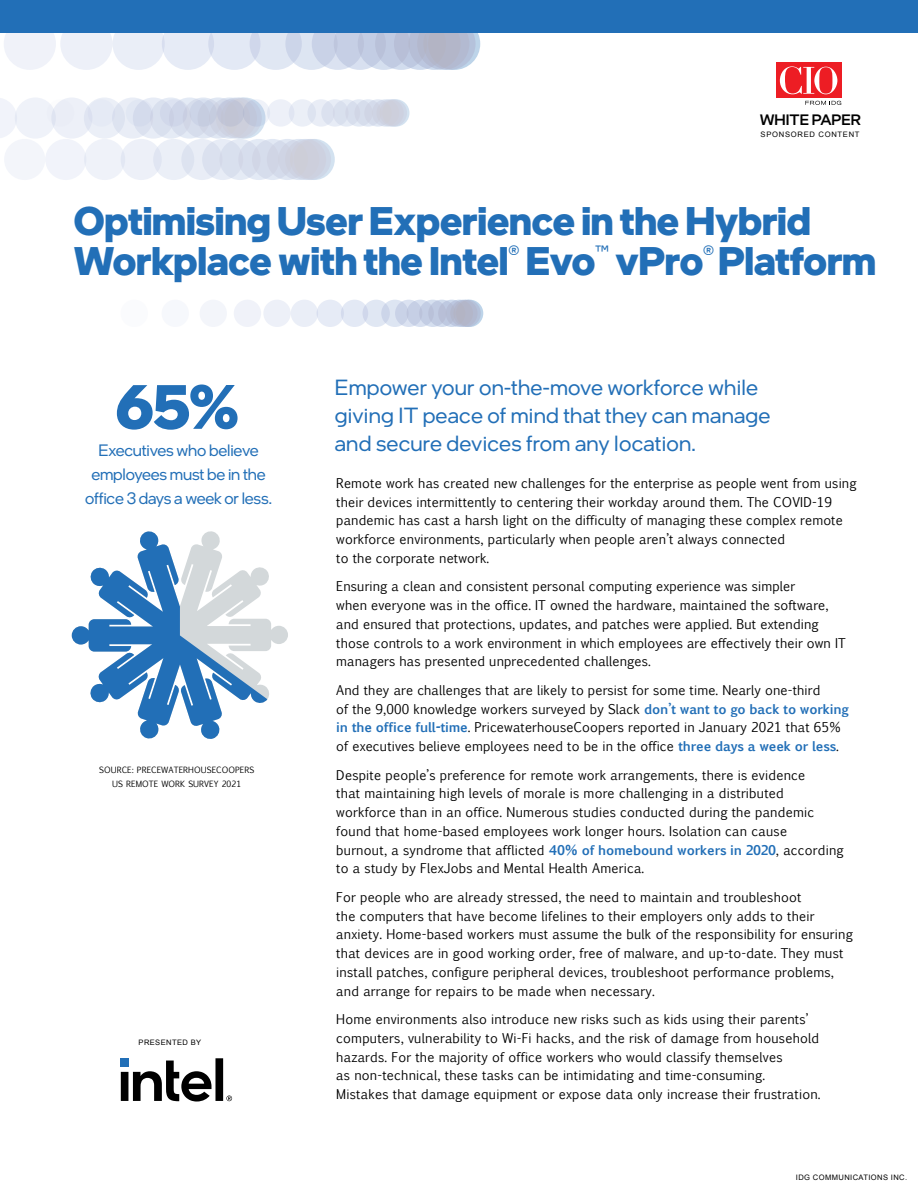
<style>
.page{position:relative;width:918px;height:1188px;background:#fff}
.page>*{position:absolute;margin:0;border:0;box-sizing:border-box;transform-origin:0 0}
.t1{font:700 62.25px "Intel One Display";color:#226fb7}
.head{font:700 39.9px/39.9px "Intel One Display";letter-spacing:-.005em;color:#226fb7}
.deck_1{font:21.9px/27.9px "Intel One Display";letter-spacing:.01em;color:#226fb7}
.t2{font:16.5px/24px "Intel One Display";letter-spacing:-.01em;color:#226fb7;text-align:center}
.head-2{font:500 15.15px "Intel One Display";color:#000}
.Intel_-_Body{font:12.9px/18.8px "Euphemia UCAS";letter-spacing:.015em;color:#000}
.t3{font:8.25px/14.2px "Euphemia UCAS";letter-spacing:.01em;color:#000;text-align:center}
.t4{font:7.5px "Arial";letter-spacing:.05em;color:#000}
.t5{font:7.5px "Arial";letter-spacing:.09em;color:#000}
.s1{font-weight:700;color:#226fb7}
</style>
<div class="page">
<div style="left:776px;top:63px;width:65px;height:35px;background:#ed1d24"></div>
<svg style="left:780px;top:66px;width:57px;height:28px"></svg>
<svg style="left:805px;top:101px;width:36px;height:4px"></svg>
<div style="left:126px;top:99px;width:27px;height:28px;background:#fafafd;border-radius:50%"></div>
<svg style="left:243px;top:99px;width:27px;height:28px"></svg>
<div style="left:267px;top:99px;width:27px;height:28px;background:#edf0f8;border-radius:50%"></div>
<div style="left:289px;top:99px;width:27px;height:28px;background:#ebeff7;border-radius:50%"></div>
<div style="left:307px;top:99px;width:28px;height:28px;background:#e9edf6;border-radius:50%"></div>
<div style="left:321px;top:99px;width:28px;height:28px;background:#dbe1ef;border-radius:50%"></div>
<div style="left:333px;top:99px;width:27px;height:28px;background:#d9e0ee;border-radius:50%"></div>
<div style="left:345px;top:99px;width:28px;height:28px;background:#d7deed;border-radius:50%"></div>
<div style="left:354px;top:99px;width:28px;height:28px;background:#d6ddec;border-radius:50%"></div>
<div style="left:364px;top:99px;width:28px;height:28px;background:linear-gradient(to bottom,#d1d7e7,#d5dbea);border-radius:50%"></div>
<div style="left:372px;top:99px;width:27px;height:28px;background:#cfd4e4;border-radius:50%"></div>
<div style="left:376px;top:99px;width:28px;height:28px;background:#cdd0de;border-radius:50%"></div>
<div style="left:382px;top:99px;width:28px;height:28px;background:linear-gradient(to right,#cac8d2,#d4dfee);border-radius:50%"></div>
<div style="left:263px;top:300px;width:28px;height:27px;background:#edf0f8;border-radius:50%"></div>
<div style="left:234px;top:300px;width:27px;height:27px;background:#f0f2f9;border-radius:50%"></div>
<div style="left:200px;top:300px;width:27px;height:27px;background:#f3f5fa;border-radius:50%"></div>
<div style="left:162px;top:300px;width:27px;height:27px;background:#f6f8fc;border-radius:50%"></div>
<div style="left:121px;top:300px;width:27px;height:27px;background:#fafbfd;border-radius:50%"></div>
<div style="left:291px;top:300px;width:27px;height:27px;background:#eaeef7;border-radius:50%"></div>
<div style="left:317px;top:300px;width:27px;height:27px;background:#e6ebf6;border-radius:50%"></div>
<div style="left:341px;top:300px;width:27px;height:27px;background:#e3e9f5;border-radius:50%"></div>
<svg style="left:363px;top:300px;width:27px;height:27px"></svg>
<svg style="left:381px;top:300px;width:28px;height:27px"></svg>
<svg style="left:395px;top:300px;width:27px;height:27px"></svg>
<svg style="left:407px;top:300px;width:27px;height:27px"></svg>
<svg style="left:419px;top:300px;width:27px;height:27px"></svg>
<svg style="left:428px;top:300px;width:28px;height:27px"></svg>
<svg style="left:438px;top:300px;width:27px;height:27px"></svg>
<div style="left:446px;top:300px;width:27px;height:27px;background:#b6bed6;border-radius:50%"></div>
<div style="left:450px;top:300px;width:28px;height:27px;background:#b4bad1;border-radius:50%"></div>
<div style="left:453px;top:300px;width:28px;height:27px;background:#b3b7cb;border-radius:50%"></div>
<svg style="left:456px;top:300px;width:27px;height:27px"></svg>
<svg style="left:0;top:98px;width:16px;height:40px"></svg>
<div style="left:15px;top:97px;width:41px;height:42px;background:#eff2f9;border-radius:50%"></div>
<div style="left:51px;top:97px;width:41px;height:42px;background:#edf0f8;border-radius:50%"></div>
<div style="left:84px;top:97px;width:41px;height:42px;background:#e5eaf5;border-radius:50%"></div>
<div style="left:112px;top:97px;width:41px;height:42px;background:#e1e7f3;border-radius:50%"></div>
<svg style="left:133px;top:97px;width:41px;height:42px"></svg>
<div style="left:150px;top:97px;width:41px;height:42px;background:#d9e0ee;border-radius:50%"></div>
<svg style="left:169px;top:97px;width:41px;height:42px"></svg>
<svg style="left:183px;top:97px;width:41px;height:42px"></svg>
<svg style="left:198px;top:97px;width:41px;height:42px"></svg>
<div style="left:209px;top:97px;width:41px;height:42px;background:#cfd4e4;border-radius:50%"></div>
<div style="left:216px;top:97px;width:41px;height:42px;background:#c9cede;border-radius:50%"></div>
<div style="left:221px;top:97px;width:41px;height:42px;background:linear-gradient(to bottom,#bfc4d7,#cdd0de);border-radius:50%"></div>
<svg style="left:224px;top:97px;width:41px;height:42px"></svg>
<div style="left:4px;top:139px;width:41px;height:41px;background:#f3f5fa;border-radius:50%"></div>
<div style="left:45px;top:139px;width:41px;height:41px;background:#f1f3fa;border-radius:50%"></div>
<div style="left:84px;top:139px;width:41px;height:41px;background:#eff2f9;border-radius:50%"></div>
<div style="left:121px;top:139px;width:41px;height:41px;background:#edf0f8;border-radius:50%"></div>
<div style="left:153px;top:139px;width:41px;height:41px;background:#ebeff7;border-radius:50%"></div>
<div style="left:181px;top:139px;width:41px;height:41px;background:#e9edf6;border-radius:50%"></div>
<div style="left:202px;top:139px;width:41px;height:41px;background:#dbe1ef;border-radius:50%"></div>
<div style="left:219px;top:139px;width:42px;height:41px;background:#d9e0ee;border-radius:50%"></div>
<div style="left:238px;top:139px;width:41px;height:41px;background:#d7deed;border-radius:50%"></div>
<div style="left:252px;top:139px;width:41px;height:41px;background:#d6ddec;border-radius:50%"></div>
<svg style="left:267px;top:139px;width:41px;height:41px"></svg>
<div style="left:278px;top:139px;width:41px;height:41px;background:#cfd4e4;border-radius:50%"></div>
<div style="left:285px;top:139px;width:41px;height:41px;background:#cdd0de;border-radius:50%"></div>
<div style="left:294px;top:139px;width:41px;height:41px;background:linear-gradient(to right,#cbc9d3,#d1dded);border-radius:50%"></div>
<div style="left:60px;top:18px;width:53px;height:52px;background:#edf0f8;border-radius:50%"></div>
<div style="left:4px;top:18px;width:52px;height:52px;background:#f0f2f9;border-radius:50%"></div>
<div style="left:113px;top:18px;width:52px;height:52px;background:#eaeef7;border-radius:50%"></div>
<div style="left:162px;top:18px;width:52px;height:52px;background:#e6ebf6;border-radius:50%"></div>
<svg style="left:208px;top:18px;width:52px;height:52px"></svg>
<svg style="left:250px;top:18px;width:52px;height:52px"></svg>
<svg style="left:285px;top:18px;width:53px;height:52px"></svg>
<svg style="left:312px;top:18px;width:52px;height:52px"></svg>
<svg style="left:334px;top:18px;width:52px;height:52px"></svg>
<svg style="left:358px;top:18px;width:52px;height:52px"></svg>
<svg style="left:375px;top:18px;width:52px;height:52px"></svg>
<svg style="left:394px;top:18px;width:52px;height:52px"></svg>
<svg style="left:408px;top:18px;width:53px;height:52px"></svg>
<svg style="left:417px;top:18px;width:52px;height:52px"></svg>
<div style="left:423px;top:18px;width:53px;height:52px;background:#b3b7cb;border-radius:50%"></div>
<svg style="left:428px;top:18px;width:52px;height:52px"></svg>
<svg style="left:121px;top:1058px;width:111px;height:44px"></svg>
<div style="left:0;top:0;width:918px;height:32px;background:#226fb7"></div>
<svg style="left:72px;top:531px;width:206px;height:208px"></svg>
<p class="head-2" style="left:760px;top:110px;width:103px">WHITE PAPER</p>
<p class="t5" style="left:761px;top:130px;width:100px">SPONSORED CONTENT</p>
<p class="head" style="left:74px;top:199px;width:804px">Optimising User Experience in the Hybrid<br>Workplace with the Intel<sup>®</sup> Evo<sup>™</sup> vPro<sup>®</sup> Platform</p>
<p class="t1" style="left:116px;top:365px;width:125px">65%</p>
<p class="t2" style="left:85px;top:438px;width:188px">Executives who believe employees must be in the office 3 days a week or less.</p>
<p class="t3" style="left:99px;top:763px;width:157px">SOURCE: PRECEWATERHOUSECOOPERS<br>US REMOTE WORK SURVEY 2021</p>
<p class="t4" style="left:139px;top:1037px;width:64px">PRESENTED BY</p>
<p class="deck_1" style="left:335px;top:373px;width:437px">Empower your on-the-move workforce while giving IT peace of mind that they can manage and secure devices from any location.</p>
<p class="Intel_-_Body" style="left:336px;top:474px;width:522px">Remote work has created new challenges for the enterprise as people went from using their devices intermittently to centering their workday around them. The COVID-19 pandemic has cast a harsh light on the difficulty of managing these complex remote workforce environments, particularly when people aren’t always connected<br>to the corporate network.</p>
<p class="Intel_-_Body" style="left:336px;top:577px;width:511px">Ensuring a clean and consistent personal computing experience was simpler<br>when everyone was in the office. IT owned the hardware, maintained the software, and ensured that protections, updates, and patches were applied. But extending those controls to a work environment in which employees are effectively their own IT managers has presented unprecedented challenges.</p>
<p class="Intel_-_Body" style="left:336px;top:681px;width:514px">And they are challenges that are likely to persist for some time. Nearly one-third<br>of the 9,000 knowledge workers surveyed by Slack <span class="s1">don’t want to go back to working in the office full-time</span>. PricewaterhouseCoopers reported in January 2021 that 65% of executives believe employees need to be in the office <span class="s1">three days a week or less</span>.</p>
<p class="Intel_-_Body" style="left:336px;top:765px;width:509px">Despite people’s preference for remote work arrangements, there is evidence<br>that maintaining high levels of morale is more challenging in a distributed workforce than in an office. Numerous studies conducted during the pandemic found that home-based employees work longer hours. Isolation can cause<br>burnout, a syndrome that afflicted <span class="s1">40% of homebound workers in 2020</span>, according to a study by FlexJobs and Mental Health America.</p>
<p class="Intel_-_Body" style="left:336px;top:888px;width:518px">For people who are already stressed, the need to maintain and troubleshoot<br>the computers that have become lifelines to their employers only adds to their anxiety. Home-based workers must assume the bulk of the responsibility for ensuring that devices are in good working order, free of malware, and up-to-date. They must install patches, configure peripheral devices, troubleshoot performance problems, and arrange for repairs to be made when necessary.</p>
<p class="Intel_-_Body" style="left:336px;top:1010px;width:486px">Home environments also introduce new risks such as kids using their parents’ computers, vulnerability to Wi-Fi hacks, and the risk of damage from household hazards. For the majority of office workers who would classify themselves<br>as non-technical, these tasks can be intimidating and time-consuming.<br>Mistakes that damage equipment or expose data only increase their frustration.</p>
<p class="t4" style="left:796px;top:1172px;width:113px">IDG COMMUNICATIONS INC.</p>
</div>
